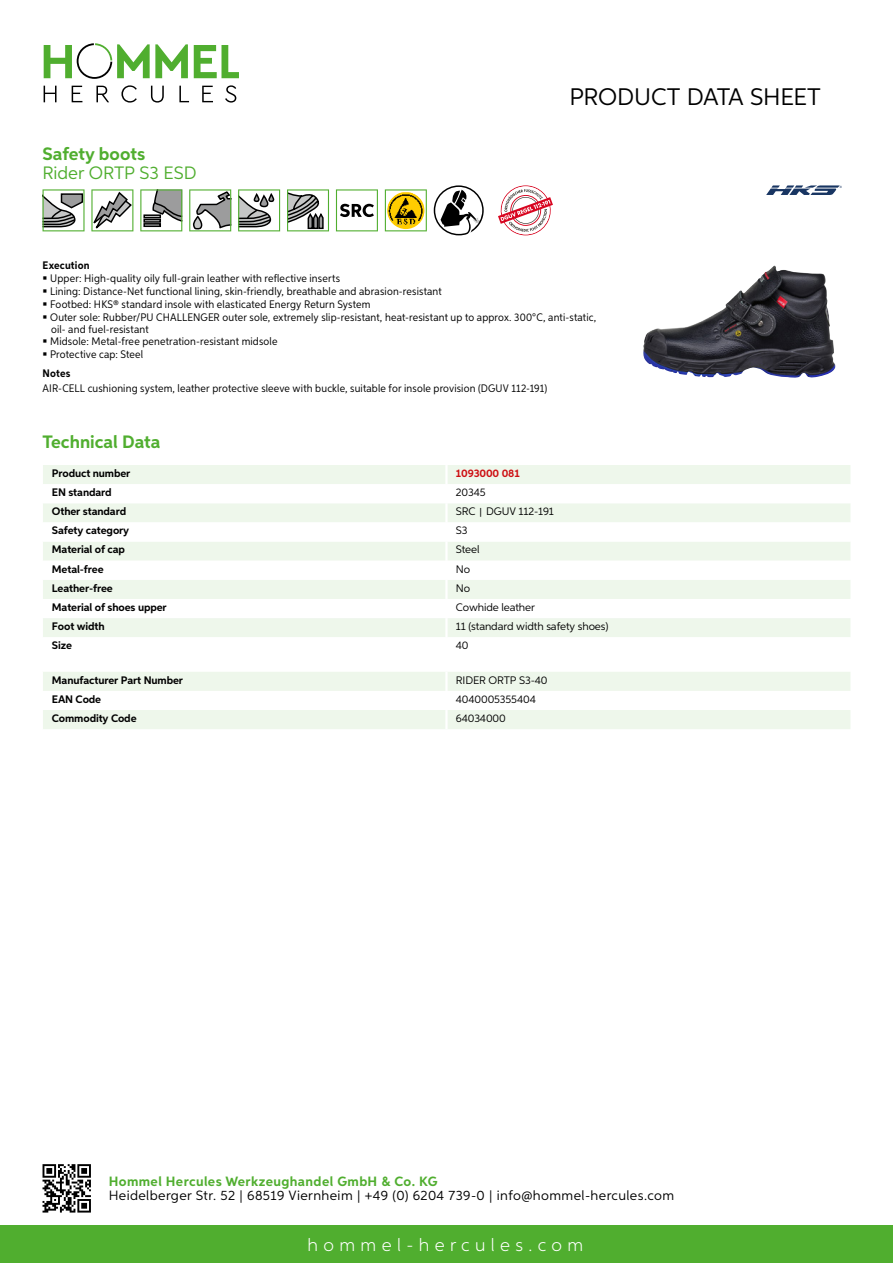
<style>
.page{position:relative;width:893px;height:1263px;background:#fff}
.page>*{position:absolute;margin:0;border:0;box-sizing:border-box;transform-origin:0 0}
.t1{font:24px "Aspira";letter-spacing:-.01em;color:#000}
.t2{font:700 18px "Aspira";color:#50ae2f}
.t3{font:300 18px "Aspira";letter-spacing:.3em;color:#fff}
.t4{font:18px "Aspira";color:#50ae2f}
.t5{font:13.5px "Aspira";letter-spacing:.03em;color:#000}
.t6{font:700 13.5px "Aspira";letter-spacing:.03em;color:#50ae2f}
.t7{font:10.95px/12.6px "Aspira Nar";letter-spacing:.015em;color:#000}
.t8{font:700 10.95px "Aspira";letter-spacing:-.01em;color:#000}
.t9{font:10.95px "Aspira";letter-spacing:-.01em;color:#000}
.t10{font:700 10.95px "Aspira Nar";letter-spacing:.015em;color:#000}
.t11{font:700 10.95px "Aspira";letter-spacing:-.01em;color:#cd1013}
.t12{font:3px "Arial";color:#183562}
.s1{font-family:"Wuerth Global";font-size:10.5px}
</style>
<div class="page">
<div style="left:0;top:1226px;width:893px;height:37px;background:#50ae2f"></div>
<svg style="left:43px;top:1164px;width:48px;height:48px"></svg>
<svg style="left:194px;top:45px;width:45px;height:33px"></svg>
<svg style="left:44px;top:43px;width:144px;height:36px"></svg>
<svg style="left:44px;top:86px;width:13px;height:16px"></svg>
<svg style="left:72px;top:86px;width:10px;height:16px"></svg>
<svg style="left:96px;top:86px;width:13px;height:16px"></svg>
<svg style="left:121px;top:85px;width:16px;height:18px"></svg>
<svg style="left:151px;top:86px;width:13px;height:17px"></svg>
<svg style="left:179px;top:86px;width:10px;height:16px"></svg>
<svg style="left:202px;top:86px;width:11px;height:16px"></svg>
<svg style="left:225px;top:85px;width:11px;height:18px"></svg>
<div style="left:43px;top:465px;width:807px;height:19px;background:#eef7eb"></div>
<svg style="left:43px;top:503px;width:807px;height:134px;fill:#eef7eb"></svg>
<hr style="left:445px;top:465px;width:3px;height:19px;background:#fff">
<hr style="left:445px;top:503px;width:3px;height:19px;background:#fff">
<hr style="left:445px;top:522px;width:3px;height:19px;background:#fff">
<hr style="left:445px;top:541px;width:3px;height:20px;background:#fff">
<hr style="left:445px;top:561px;width:3px;height:19px;background:#fff">
<hr style="left:445px;top:580px;width:3px;height:19px;background:#fff">
<hr style="left:445px;top:599px;width:3px;height:19px;background:#fff">
<hr style="left:445px;top:618px;width:3px;height:19px;background:#fff">
<svg style="left:43px;top:672px;width:807px;height:57px"></svg>
<hr style="left:445px;top:710px;width:3px;height:19px;background:#fff">
<svg style="left:43px;top:189px;width:90px;height:42px"></svg>
<svg style="left:140px;top:189px;width:42px;height:42px"></svg>
<svg style="left:189px;top:189px;width:42px;height:42px"></svg>
<svg style="left:238px;top:189px;width:42px;height:42px"></svg>
<svg style="left:287px;top:189px;width:42px;height:42px"></svg>
<svg style="left:336px;top:189px;width:42px;height:42px"></svg>
<svg style="left:385px;top:189px;width:42px;height:42px"></svg>
<svg style="left:434px;top:185px;width:50px;height:50px"></svg>
<svg style="left:498px;top:185px;width:55px;height:50px"></svg>
<img style="left:643px;top:267px;width:193px;height:111px">
<svg style="left:766px;top:185px;width:74px;height:10px"></svg>
<h2 class="t2" style="left:43px;top:142px;width:104px">Safety boots</h2>
<h2 class="t4" style="left:43px;top:162px;width:59px">Rider ORT</h2>
<h2 class="t4" style="left:124px;top:162px;width:71px">P S3 ESD</h2>
<h1 class="t1" style="left:569px;top:82px;width:253px">Product data sh eet</h1>
<p class="t12" style="left:840px;top:185px;width:4px">®</p>
<p class="t10" style="left:43px;top:259px;width:49px">Execution</p>
<p class="t7" style="left:50px;top:272px;width:548px">Upper: High-quality oily full-grain leather with reflective inserts<br>Lining: Distance-Net functional lining, skin-friendly, breathable and abrasion-resistant<br>Footbed: HKS® standard insole with elasticated Energy Return System<br>Outer sole: Rubber/PU CHALLENGER outer sole, extremely slip-resistant, heat-resistant up to approx. 300°C, anti-static, oil- and fuel-resistant<br>Midsole: Metal-free penetration-resistant midsole<br>Protective cap: Steel</p>
<p class="t10" style="left:43px;top:367px;width:29px">Notes</p>
<p class="t7" style="left:43px;top:382px;width:506px">AIR-CELL cushioning system, leather protective sleeve with buckle, suitable for insole provision (DGUV 112-191)</p>
<h2 class="t2" style="left:43px;top:431px;width:120px">Technical Data</h2>
<p class="t8" style="left:52px;top:466px;width:80px">Product number</p>
<p class="t11" style="left:456px;top:466px;width:65px">1093000 081</p>
<p class="t8" style="left:52px;top:486px;width:61px">EN standard</p>
<p class="t9" style="left:456px;top:486px;width:31px">20345</p>
<p class="t8" style="left:52px;top:505px;width:76px">Other standard</p>
<p class="t9" style="left:456px;top:505px;width:100px">SRC <span class="s1">|</span> DGUV 112-191</p>
<p class="t8" style="left:52px;top:524px;width:79px">Safety category</p>
<p class="t9" style="left:456px;top:524px;width:13px">S3</p>
<p class="t8" style="left:52px;top:543px;width:75px">Material of cap</p>
<p class="t9" style="left:456px;top:543px;width:25px">Steel</p>
<p class="t8" style="left:52px;top:562px;width:53px">Metal-free</p>
<p class="t9" style="left:456px;top:562px;width:16px">No</p>
<p class="t8" style="left:52px;top:581px;width:62px">Leather-free</p>
<p class="t9" style="left:456px;top:581px;width:16px">No</p>
<p class="t8" style="left:52px;top:600px;width:116px">Material of shoes upper</p>
<p class="t9" style="left:456px;top:600px;width:81px">Cowhide leather</p>
<p class="t8" style="left:52px;top:619px;width:54px">Foot width</p>
<p class="t9" style="left:456px;top:620px;width:154px">11 (standard width safety shoes)</p>
<p class="t8" style="left:52px;top:639px;width:22px">Size</p>
<p class="t9" style="left:456px;top:639px;width:14px">40</p>
<p class="t8" style="left:52px;top:673px;width:133px">Manufacturer Part Number</p>
<p class="t9" style="left:456px;top:673px;width:17px">RIDER</p>
<p class="t9" style="left:488px;top:673px;width:8px">ORT</p>
<p class="t9" style="left:510px;top:673px;width:39px">P S3-40</p>
<p class="t8" style="left:52px;top:692px;width:51px">EAN Code</p>
<p class="t9" style="left:456px;top:692px;width:82px">4040005355404</p>
<p class="t8" style="left:52px;top:711px;width:86px">Commodity Code</p>
<p class="t9" style="left:456px;top:711px;width:52px">64034000</p>
<p class="t6" style="left:109px;top:1172px;width:330px">Hommel Hercules Werkzeughandel GmbH &amp; Co. KG</p>
<p class="t5" style="left:109px;top:1187px;width:567px">Heidelberger Str. 52 | 68519 Viernheim | +49 (0) 6204 739-0 | info@hommel-hercules.com</p>
<h2 class="t3" style="left:307px;top:1234px;width:277px">hommel-hercules.com</h2>
</div>
